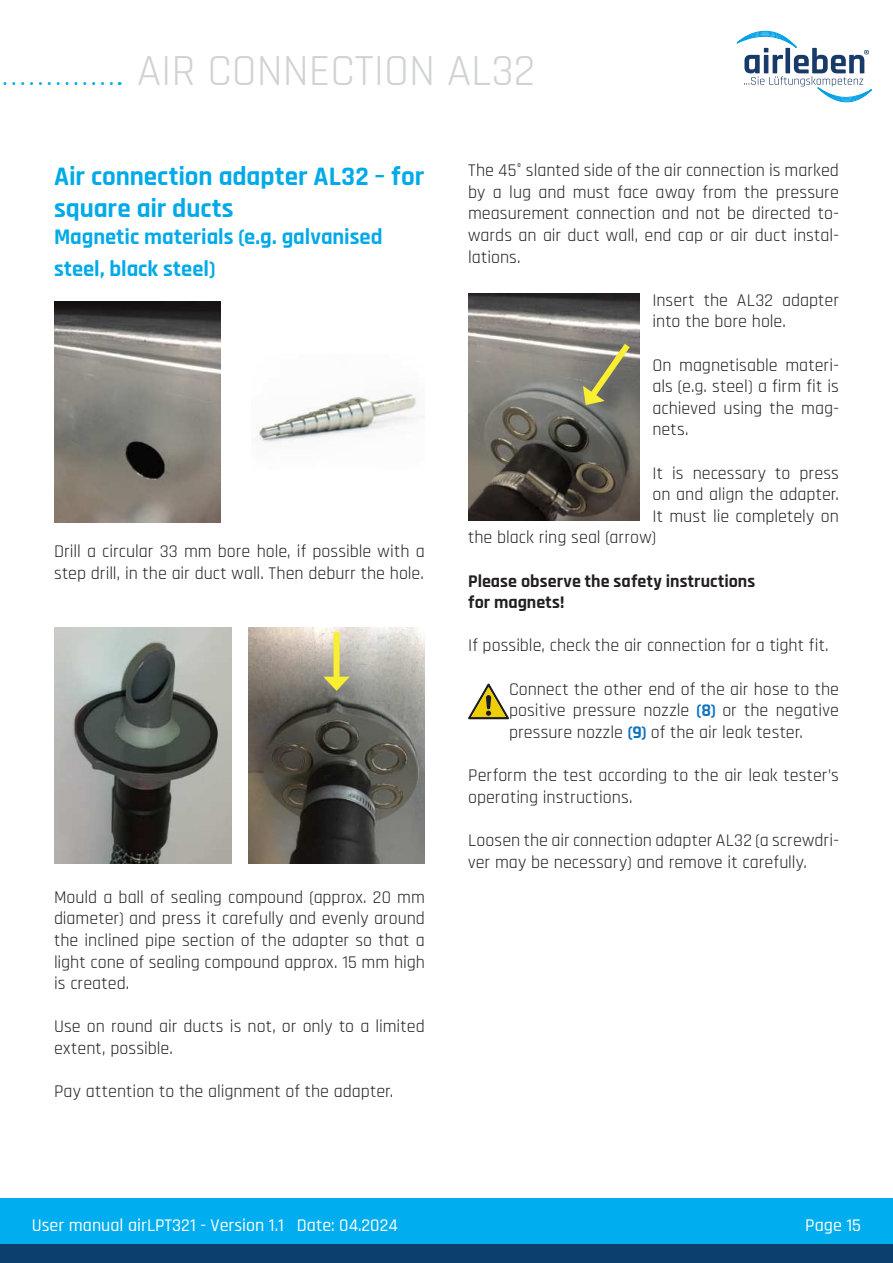
<style>
.page{position:relative;width:893px;height:1263px;background:#fff}
.page>*{position:absolute;margin:0;border:0;box-sizing:border-box;transform-origin:0 0}
.t1{font:45px "Rajdhani";color:#d1d2d4}
.t2{font:700 27px/32.4px "Rajdhani";letter-spacing:-.005em;color:#00aae9}
.t3{font:700 22.5px/32.4px "Rajdhani";color:#00aae9}
.t4{font:18px/21.6px "Rajdhani";color:#231f20}
.t5{font:500 18px "Rajdhani";color:#fff}
.t6{font:700 18px/21.6px "Rajdhani";letter-spacing:.005em;color:#231f20}
.s1{font-weight:700;color:#1074bc}
.s2{color:#00aeef}
</style>
<div class="page">
<div style="left:0;top:1243px;width:893px;height:20px;background:#0c3f6c"></div>
<div style="left:0;top:1198px;width:893px;height:45px;background:#00aeef"></div>
<svg style="left:737px;top:30px;width:135px;height:73px"></svg>
<img style="left:55px;top:302px;width:165px;height:221px">
<img style="left:257px;top:390px;width:162px;height:53px">
<img style="left:54px;top:627px;width:178px;height:236px">
<img style="left:248px;top:627px;width:177px;height:236px">
<img style="left:468px;top:294px;width:172px;height:227px">
<svg style="left:468px;top:684px;width:41px;height:35px"></svg>
<div style="left:333px;top:632px;width:6px;height:50px;background:#f8ef31"></div>
<svg style="left:323px;top:677px;width:27px;height:14px"></svg>
<svg style="left:582px;top:337px;width:54px;height:69px;background:#8e8b6d"></svg>
<svg style="left:3px;top:82px;width:117px;height:3px"></svg>
<h1 class="t1" style="left:137px;top:53px;width:400px">AIR CONNECTION AL32</h1>
<h2 class="t2" style="left:54px;top:161px;width:372px">Air connection adapter AL32 – for square air ducts</h2>
<p class="t3" style="left:54px;top:222px;width:330px">Magnetic materials (e.g. galvanised steel, black steel)</p>
<p class="t4" style="left:54px;top:541px;width:372px">Drill a circular 33 mm bore hole, if possible with a step drill, in the air duct wall. Then deburr the hole.</p>
<p class="t4" style="left:54px;top:887px;width:372px;text-align:justify">Mould a ball of sealing compound (approx. 20 mm diameter) and press it carefully and evenly around the inclined pipe section of the adapter so that a light cone of sealing compound approx. 15 mm high is created.</p>
<p class="t4" style="left:54px;top:1017px;width:372px">Use on round air ducts is not, or only to a limited extent, possible.</p>
<p class="t4" style="left:54px;top:1081px;width:341px">Pay attention to the alignment of the adapter.</p>
<p class="t4" style="left:468px;top:160px;width:372px;text-align:justify">The 45° slanted side of the air connection is marked by a lug and must face away from the pressure measurement connection and not be directed to&shy;wards an air duct wall, end cap or air duct instal&shy;lations.</p>
<p class="t4" style="left:652px;top:290px;width:188px">Insert the AL32 adapter into the bore hole.</p>
<p class="t4" style="left:652px;top:355px;width:188px;text-align:justify">On magnetisable materi&shy;als (e.g. steel) a firm fit is achieved using the mag&shy;nets.</p>
<p class="t4" style="left:652px;top:463px;width:188px">It is necessary to press</p>
<p class="t4" style="left:652px;top:484px;width:188px">on and align the adapter.</p>
<p class="t4" style="left:652px;top:506px;width:188px">It must lie completely on</p>
<p class="t4" style="left:468px;top:528px;width:190px">the black ring seal (arrow)</p>
<p class="t6" style="left:468px;top:571px;width:289px">Please observe the safety instructions for magnets!</p>
<p class="t4" style="left:468px;top:636px;width:362px">If possible, check the air connection for a tight fit.</p>
<p class="t4" style="left:509px;top:679px;width:331px;text-align:justify">Connect the other end of the air hose to the positive pressure nozzle <span class="s1">(8)</span> or the negative pressure nozzle <span class="s1">(9)</span> of the air leak tester.</p>
<p class="t4" style="left:468px;top:765px;width:372px">Perform the test according to the air leak tester’s operating instructions.</p>
<p class="t4" style="left:468px;top:830px;width:372px">Loosen the air connection adapter AL32 (a screwdri&shy;ver may be necessary) and remove it carefully.</p>
<p class="t5" style="left:32px;top:1214px;width:367px">User manual airLPT321 - Version 1.1 <span class="s2">|</span> Date: 04.2024</p>
<p class="t5" style="left:805px;top:1220px;width:57px">Page 15</p>
</div>
